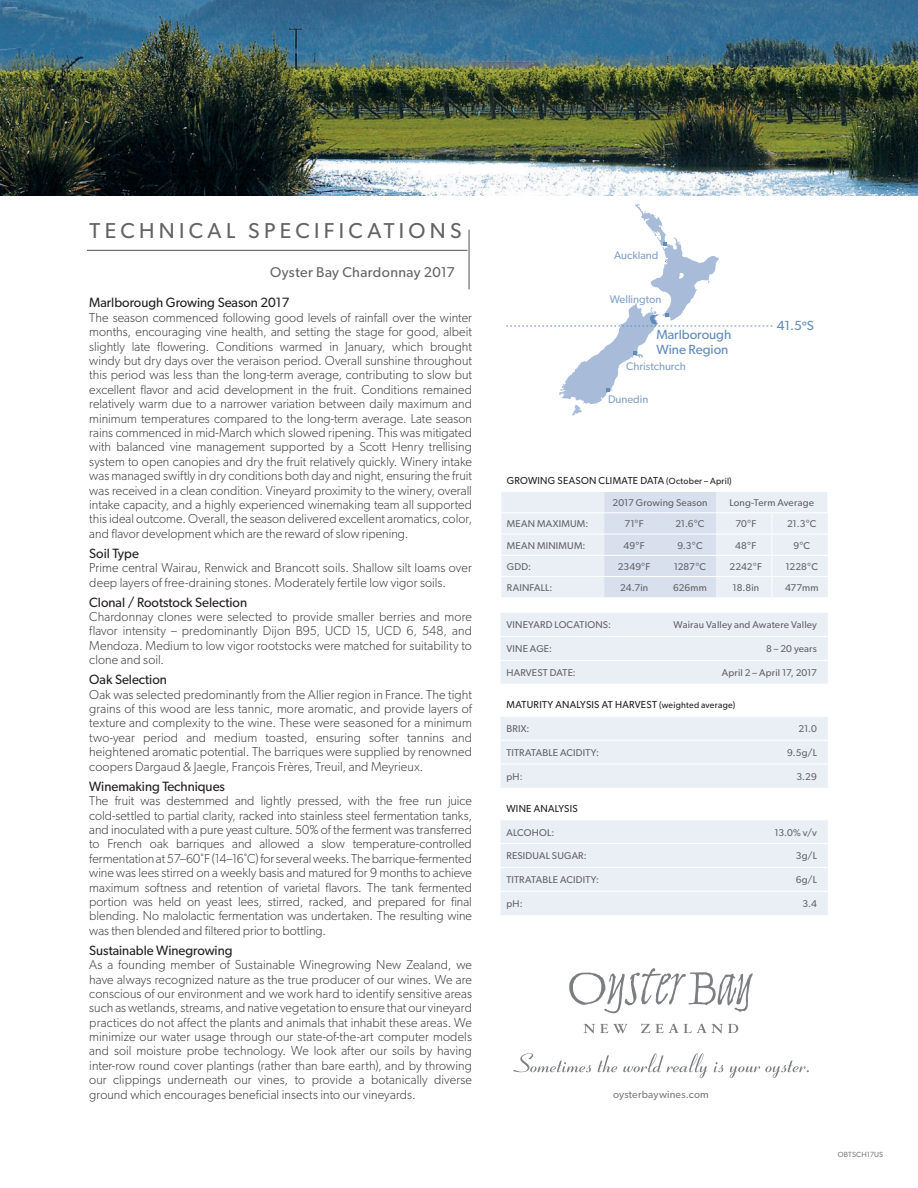
<style>
.page{position:relative;width:918px;height:1188px;background:#fff}
.page>*{position:absolute;margin:0;border:0;box-sizing:border-box;transform-origin:0 0}
.t1{font:21.6px "Gibson";letter-spacing:.2em;color:#636366}
.t2{font:14.25px "Gibson";letter-spacing:.025em;color:#636366}
.t3{font:13.5px "Gibson";color:#231f20}
.t4{font:13.2px/14.4px "Gibson";color:#618bba}
.t5{font:300 13.05px/14.4px "Gibson";letter-spacing:.005em;color:#3e3e3f;text-align:justify}
.t6{font:11.1px "Gibson";color:#83a2c9}
.t7{font:10.5px "Gibson";letter-spacing:.015em;color:#7c7e81}
.t8{font:10.2px "Gibson";letter-spacing:.03em;color:#231f20}
.t9{font:9.9px "Gibson";letter-spacing:.02em;color:#636366}
.t10{font:7.5px "Gibson";letter-spacing:.015em;color:#7c7e81}
.s1{font-size:9px}
</style>
<div class="page">
<svg style="left:506px;top:204px;width:266px;height:212px"></svg>
<svg style="left:501px;top:492px;width:327px;height:105px;background:#e4eaf3"></svg>
<div style="left:500px;top:613px;width:328px;height:71px;background:#eaeff6"></div>
<hr style="left:500px;top:636px;width:328px;height:1px;background:#fff">
<hr style="left:500px;top:660px;width:328px;height:1px;background:#fff">
<div style="left:500px;top:717px;width:328px;height:71px;background:#eaeff6"></div>
<hr style="left:500px;top:740px;width:328px;height:1px;background:#fff">
<hr style="left:500px;top:764px;width:328px;height:1px;background:#fff">
<div style="left:500px;top:820px;width:328px;height:95px;background:#eaeff6"></div>
<hr style="left:500px;top:843px;width:328px;height:1px;background:#fff">
<hr style="left:500px;top:867px;width:328px;height:1px;background:#fff">
<hr style="left:500px;top:891px;width:328px;height:1px;background:#fff">
<svg style="left:569px;top:968px;width:184px;height:45px"></svg>
<svg style="left:584px;top:1024px;width:44px;height:9px"></svg>
<svg style="left:641px;top:1024px;width:97px;height:9px"></svg>
<svg style="left:513px;top:1053px;width:296px;height:25px"></svg>
<img style="left:0;top:0;width:918px;height:196px">
<hr style="left:87px;top:250px;width:381px;height:1px;background:#636366">
<hr style="left:469px;top:230px;width:1px;height:59px;background:#636366">
<h1 class="t1" style="left:90px;top:218px;width:374px">TECHNICAL SPECIFICATIONS</h1>
<p class="t2" style="left:270px;top:264px;width:186px">Oyster Bay Chardonnay 2017</p>
<p class="t3" style="left:89px;top:295px;width:202px">Marlborough Growing Season 2017</p>
<p class="t5" style="left:89px;top:310px;width:384px">The season commenced following good levels of rainfall over the winter months, encouraging vine health, and setting the stage for good, albeit slightly late flowering. Conditions warmed in January, which brought windy but dry days over the veraison period. Overall sunshine throughout this period was less than the long-term average, contributing to slow but excellent flavor and acid development in the fruit. Conditions remained relatively warm due to a narrower variation between daily maximum and minimum temperatures compared to the long-term average. Late season rains commenced in mid-March which slowed ripening. This was mitigated with balanced vine management supported by a Scott Henry trellising system to open canopies and dry the fruit relatively quickly. Winery intake was managed swiftly in dry conditions both day and night, ensuring the fruit was received in a clean condition. Vineyard proximity to the winery, overall intake capacity, and a highly experienced winemaking team all supported this ideal outcome. Overall, the season delivered excellent aromatics, color, and flavor development which are the reward of slow ripening.</p>
<p class="t3" style="left:89px;top:545px;width:51px">Soil Type</p>
<p class="t5" style="left:89px;top:560px;width:384px">Prime central Wairau, Renwick and Brancott soils. Shallow silt loams over deep layers of free-draining stones. Moderately fertile low vigor soils.</p>
<p class="t3" style="left:89px;top:594px;width:159px">Clonal / Rootstock Selection</p>
<p class="t5" style="left:89px;top:609px;width:384px">Chardonnay clones were selected to provide smaller berries and more flavor intensity – predominantly Dijon B95, UCD 15, UCD 6, 548, and Mendoza. Medium to low vigor rootstocks were matched for suitability to clone and soil.</p>
<p class="t3" style="left:89px;top:672px;width:79px">Oak Selection</p>
<p class="t5" style="left:89px;top:687px;width:384px">Oak was selected predominantly from the Allier region in France. The tight grains of this wood are less tannic, more aromatic, and provide layers of texture and complexity to the wine. These were seasoned for a minimum two-year period and medium toasted, ensuring softer tannins and heightened aromatic potential. The barriques were supplied by renowned coopers Dargaud &amp; Jaegle, François Frères, Treuil, and Meyrieux.</p>
<p class="t3" style="left:89px;top:778px;width:137px">Winemaking Techniques</p>
<p class="t5" style="left:89px;top:793px;width:384px">The fruit was destemmed and lightly pressed, with the free run juice cold-settled to partial clarity, racked into stainless steel fermentation tanks, and inoculated with a pure yeast culture. 50% of the ferment was transferred to French oak barriques and allowed a slow temperature-controlled fermentation at 57–60˚F (14–16˚C) for several weeks. The barrique-fermented wine was lees stirred on a weekly basis and matured for 9 months to achieve maximum softness and retention of varietal flavors. The tank fermented portion was held on yeast lees, stirred, racked, and prepared for final blending. No malolactic fermentation was undertaken. The resulting wine was then blended and filtered prior to bottling.</p>
<p class="t3" style="left:89px;top:942px;width:145px">Sustainable Winegrowing</p>
<p class="t5" style="left:89px;top:957px;width:384px">As a founding member of Sustainable Winegrowing New Zealand, we have always recognized nature as the true producer of our wines. We are conscious of our environment and we work hard to identify sensitive areas such as wetlands, streams, and native vegetation to ensure that our vineyard practices do not affect the plants and animals that inhabit these areas. We minimize our water usage through our state-of-the-art computer models and soil moisture probe technology. We look after our soils by having inter-row round cover plantings (rather than bare earth), and by throwing our clippings underneath our vines, to provide a botanically diverse ground which encourages beneficial insects into our vineyards.</p>
<p class="t6" style="left:614px;top:248px;width:46px">Auckland</p>
<p class="t6" style="left:610px;top:292px;width:53px">Wellington</p>
<p class="t4" style="left:656px;top:327px;width:76px">Marlborough<br>Wine Region</p>
<p class="t6" style="left:626px;top:360px;width:61px">Christchurch</p>
<p class="t6" style="left:608px;top:392px;width:42px">Dunedin</p>
<p class="t4" style="left:777px;top:318px;width:38px">41.5ºS</p>
<p class="t8" style="left:507px;top:474px;width:226px">GROWING SEASON CLIMATE DATA <span class="s1">(October – April)</span></p>
<p class="t9" style="left:613px;top:497px;width:96px">2017 Growing Season</p>
<p class="t9" style="left:729px;top:497px;width:86px">Long-Term Average</p>
<p class="t9" style="left:507px;top:518px;width:83px">MEAN MAXIMUM:</p>
<p class="t9" style="left:624px;top:518px;width:21px">71°F</p>
<p class="t9" style="left:675px;top:518px;width:31px">21.6°C</p>
<p class="t9" style="left:735px;top:518px;width:22px">70°F</p>
<p class="t9" style="left:787px;top:518px;width:31px">21.3°C</p>
<p class="t9" style="left:507px;top:539px;width:80px">MEAN MINIMUM:</p>
<p class="t9" style="left:624px;top:539px;width:23px">49°F</p>
<p class="t9" style="left:677px;top:539px;width:27px">9.3°C</p>
<p class="t9" style="left:735px;top:539px;width:23px">48°F</p>
<p class="t9" style="left:793px;top:539px;width:18px">9°C</p>
<p class="t9" style="left:507px;top:561px;width:26px">GDD:</p>
<p class="t9" style="left:618px;top:561px;width:34px">2349°F</p>
<p class="t9" style="left:674px;top:561px;width:34px">1287°C</p>
<p class="t9" style="left:730px;top:561px;width:34px">2242°F</p>
<p class="t9" style="left:786px;top:561px;width:34px">1228°C</p>
<p class="t9" style="left:507px;top:582px;width:47px">RAINFALL:</p>
<p class="t9" style="left:620px;top:582px;width:30px">24.7in</p>
<p class="t9" style="left:673px;top:582px;width:35px">626mm</p>
<p class="t9" style="left:733px;top:582px;width:28px">18.8in</p>
<p class="t9" style="left:785px;top:582px;width:35px">477mm</p>
<p class="t9" style="left:506px;top:619px;width:106px">VINEYARD LOCATIONS:</p>
<p class="t9" style="left:674px;top:619px;width:145px">Wairau Valley and Awatere Valley</p>
<p class="t9" style="left:506px;top:643px;width:47px">VINE AGE:</p>
<p class="t9" style="left:766px;top:643px;width:52px">8 – 20 years</p>
<p class="t9" style="left:506px;top:667px;width:71px">HARVEST DATE:</p>
<p class="t9" style="left:722px;top:667px;width:97px">April 2 – April 17, 2017</p>
<p class="t8" style="left:506px;top:699px;width:230px">MATURITY ANALYSIS AT HARVEST <span class="s1">(weighted average)</span></p>
<p class="t9" style="left:506px;top:723px;width:25px">BRIX:</p>
<p class="t9" style="left:799px;top:723px;width:20px">21.0</p>
<p class="t9" style="left:506px;top:747px;width:94px">TITRATABLE ACIDITY:</p>
<p class="t9" style="left:787px;top:747px;width:31px">9.5g/L</p>
<p class="t9" style="left:506px;top:771px;width:18px">pH:</p>
<p class="t9" style="left:796px;top:771px;width:22px">3.29</p>
<p class="t8" style="left:506px;top:802px;width:73px">WINE ANALYSIS</p>
<p class="t9" style="left:506px;top:826px;width:49px">ALCOHOL:</p>
<p class="t9" style="left:775px;top:826px;width:44px">13.0% v/v</p>
<p class="t9" style="left:506px;top:850px;width:82px">RESIDUAL SUGAR:</p>
<p class="t9" style="left:796px;top:850px;width:23px">3g/L</p>
<p class="t9" style="left:506px;top:874px;width:94px">TITRATABLE ACIDITY:</p>
<p class="t9" style="left:796px;top:874px;width:23px">6g/L</p>
<p class="t9" style="left:506px;top:898px;width:18px">pH:</p>
<p class="t9" style="left:802px;top:898px;width:16px">3.4</p>
<p class="t7" style="left:613px;top:1088px;width:97px">oysterbaywines.com</p>
<p class="t10" style="left:838px;top:1150px;width:47px">OBTSCH17US</p>
</div>
